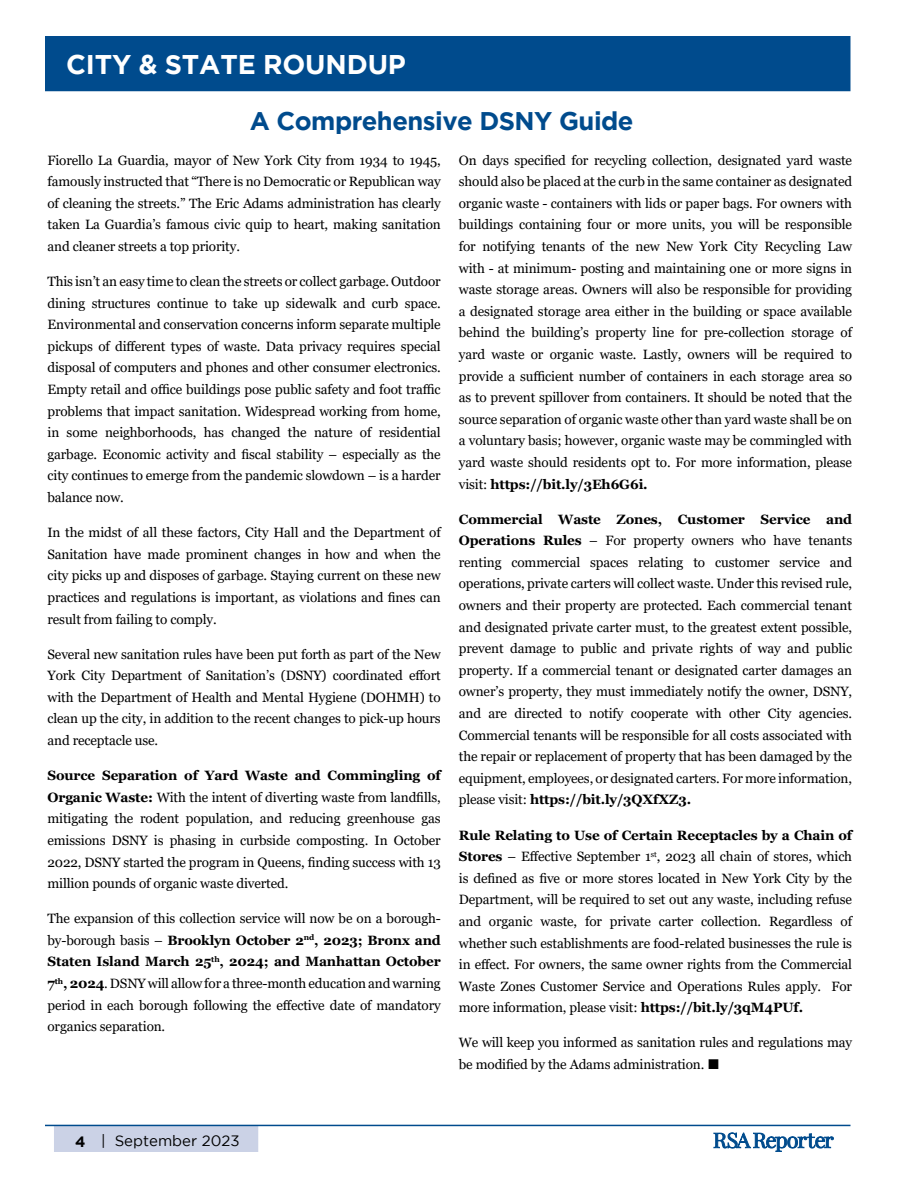
<style>
.page{position:relative;width:918px;height:1188px;background:#fff}
.page>*{position:absolute;margin:0;border:0;box-sizing:border-box;transform-origin:0 0}
.t1{font:700 27px "Gotham";letter-spacing:-.005em;color:#fff}
.t2{font:700 25.5px "Gotham";letter-spacing:-.02em;color:#004b8d}
.t3{font:15px "Gotham";color:#000}
.t4{font:700 15px "Gotham";color:#000}
.t5{font:13.5px/21.6px "Georgia";letter-spacing:-.01em;color:#000;text-align:justify}
.s1{font-weight:700}
.s2{font-family:"Monotype Sorts"}
</style>
<div class="page">
<div style="left:54px;top:1125px;width:204px;height:27px;background:#cbd2e6;border:2px solid #cbd2e6"></div>
<hr style="left:45px;top:1125px;width:805px;height:1px;background:#004b8d">
<svg style="left:713px;top:1132px;width:121px;height:20px"></svg>
<div style="left:45px;top:36px;width:805px;height:55px;background:#004b8d"></div>
<h1 class="t1" style="left:66px;top:49px;width:341px">CITY &amp; STATE ROUNDUP</h1>
<h2 class="t2" style="left:250px;top:107px;width:268px">A Comprehensive DSNY</h2>
<h2 class="t2" style="left:559px;top:107px;width:76px">Guide</h2>
<p class="t5" style="left:48px;top:149px;width:395px">Fiorello La Guardia, mayor of New York City from 1934 to 1945, famously instructed that “There is no Democratic or Republican way of cleaning the streets.” The Eric Adams administration has clearly taken La Guardia’s famous civic quip to heart, making sanitation and cleaner streets a top priority.</p>
<p class="t5" style="left:48px;top:271px;width:395px">This isn’t an easy time to clean the streets or collect garbage. Outdoor dining structures continue to take up sidewalk and curb space.<br>Environmental and conservation concerns inform separate multiple pickups of different types of waste. Data privacy requires special disposal of computers and phones and other consumer electronics.<br>Empty retail and office buildings pose public safety and foot traffic problems that impact sanitation. Widespread working from home, in some neighborhoods, has changed the nature of residential garbage. Economic activity and fiscal stability – especially as the city continues to emerge from the pandemic slowdown – is a harder balance now.</p>
<p class="t5" style="left:48px;top:522px;width:395px">In the midst of all these factors, City Hall and the Department of Sanitation have made prominent changes in how and when the city picks up and disposes of garbage. Staying current on these new practices and regulations is important, as violations and fines can result from failing to comply.</p>
<p class="t5" style="left:48px;top:644px;width:395px">Several new sanitation rules have been put forth as part of the New York City Department of Sanitation’s (DSNY) coordinated effort with the Department of Health and Mental Hygiene (DOHMH) to clean up the city, in addition to the recent changes to pick-up hours and receptacle use.</p>
<p class="t5" style="left:48px;top:765px;width:395px"><span class="s1">Source Separation of Yard Waste and Commingling of Organic Waste:</span> With the intent of diverting waste from landfills, mitigating the rodent population, and reducing greenhouse gas emissions DSNY is phasing in curbside composting. In October 2022, DSNY started the program in Queens, finding success with 13 million pounds of organic waste diverted.</p>
<p class="t5" style="left:48px;top:908px;width:395px">The expansion of this collection service will now be on a borough&shy;by-borough basis – <span class="s1">Brooklyn October 2</span><sup>nd</sup><span class="s1">, 2023; Bronx and Staten Island March 25</span><sup>th</sup><span class="s1">, 2024; and Manhattan October 7</span><sup>th</sup><span class="s1">, 2024</span>. DSNY will allow for a three-month education and warning period in each borough following the effective date of mandatory organics separation.</p>
<p class="t5" style="left:459px;top:149px;width:395px">On days specified for recycling collection, designated yard waste should also be placed at the curb in the same container as designated organic waste - containers with lids or paper bags. For owners with buildings containing four or more units, you will be responsible for notifying tenants of the new New York City Recycling Law with - at minimum- posting and maintaining one or more signs in waste storage areas. Owners will also be responsible for providing a designated storage area either in the building or space available behind the building’s property line for pre-collection storage of yard waste or organic waste. Lastly, owners will be required to provide a sufficient number of containers in each storage area so as to prevent spillover from containers. It should be noted that the source separation of organic waste other than yard waste shall be on a voluntary basis; however, organic waste may be commingled with yard waste should residents opt to. For more information, please visit: <span class="s1">https://bit.ly/3Eh6G6i.</span></p>
<p class="t5" style="left:459px;top:509px;width:395px"><span class="s1">Commercial Waste Zones, Customer Service and Operations Rules</span> – For property owners who have tenants renting commercial spaces relating to customer service and operations, private carters will collect waste. Under this revised rule, owners and their property are protected. Each commercial tenant and designated private carter must, to the greatest extent possible, prevent damage to public and private rights of way and public property. If a commercial tenant or designated carter damages an owner’s property, they must immediately notify the owner, DSNY, and are directed to notify cooperate with other City agencies.<br>Commercial tenants will be responsible for all costs associated with the repair or replacement of property that has been damaged by the equipment, employees, or designated carters. For more information, please visit: <span class="s1">https://bit.ly/3QXfXZ3.</span></p>
<p class="t5" style="left:459px;top:824px;width:395px"><span class="s1">Rule Relating to Use of Certain Receptacles by a Chain of Stores</span> – Effective September 1<sup>st</sup>, 2023 all chain of stores, which is defined as five or more stores located in New York City by the Department, will be required to set out any waste, including refuse and organic waste, for private carter collection. Regardless of whether such establishments are food-related businesses the rule is in effect. For owners, the same owner rights from the Commercial Waste Zones Customer Service and Operations Rules apply. For more information, please visit: <span class="s1">https://bit.ly/3qM4PUf.</span></p>
<p class="t5" style="left:459px;top:1032px;width:395px">We will keep you informed as sanitation rules and regulations may be modified by the Adams administration. <span class="s2">n</span></p>
<p class="t4" style="left:75px;top:1133px;width:12px">4</p>
<p class="t3" style="left:101px;top:1132px;width:140px">| September 2023</p>
</div>
